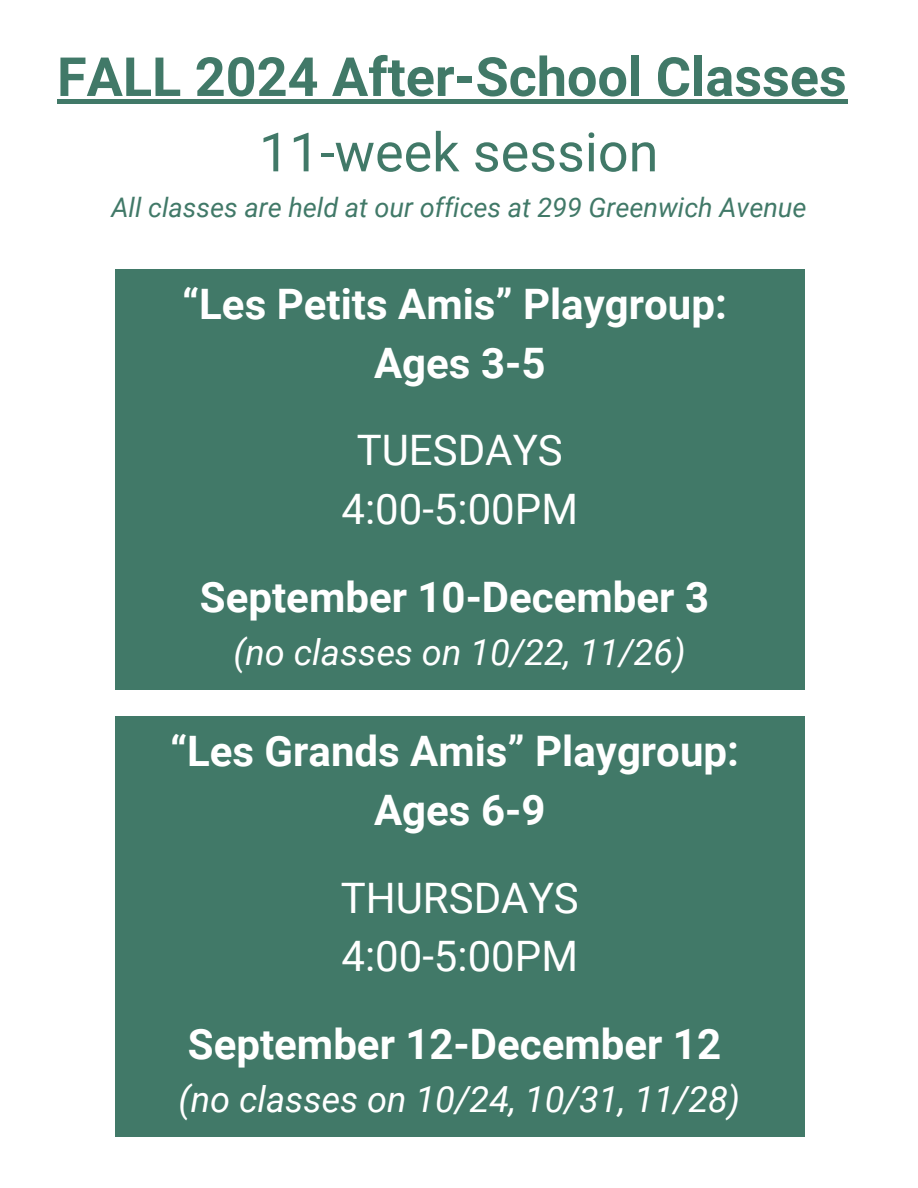
<style>
.page{position:relative;width:918px;height:1188px;background:#fff}
.page>*{position:absolute;margin:0;border:0;box-sizing:border-box;transform-origin:0 0}
.t1{font:700 54px "Roboto";color:#417968}
.t2{font:54px "Roboto";color:#417968}
.t3{font:700 42px/58.5px "Roboto";color:#fff;text-align:center}
.t4{font:42px/58.5px "Roboto";color:#fff;text-align:center}
.t5{font:italic 36px "Roboto";color:#fff}
.t6{font:italic 27px "Roboto";color:#417968}
</style>
<div class="page">
<div style="left:115px;top:269px;width:690px;height:421px;background:#417968"></div>
<div style="left:57px;top:99px;width:791px;height:5px;background:#417968"></div>
<div style="left:115px;top:717px;width:690px;height:420px;background:#417968"></div>
<p class="t1" style="left:57px;top:46px;width:791px">FALL 2024 After-School Classes</p>
<p class="t2" style="left:259px;top:121px;width:401px">11-week session</p>
<p class="t6" style="left:111px;top:192px;width:697px">All classes are held at our offices at 299 Greenwich Avenue</p>
<h2 class="t3" style="left:182px;top:276px;width:546px">“Les Petits Amis” Playgroup:<br>Ages 3-5</h2>
<h1 class="t4" style="left:342px;top:422px;width:238px">TUESDAYS<br>4:00-5:00PM</h1>
<h3 class="t3" style="left:200px;top:568px;width:511px">September 10-December 3</h3>
<h3 class="t5" style="left:233px;top:631px;width:454px">(no classes on 10/22, 11/26)</h3>
<h2 class="t3" style="left:170px;top:723px;width:570px">“Les Grands Amis” Playgroup:<br>Ages 6-9</h2>
<h1 class="t4" style="left:341px;top:869px;width:240px;text-align:left">THURSDAYS<br>4:00-5:00PM</h1>
<h3 class="t3" style="left:188px;top:1015px;width:535px">September 12-December 12</h3>
<h3 class="t5" style="left:179px;top:1078px;width:563px">(no classes on 10/24, 10/31, 11/28)</h3>
</div>
